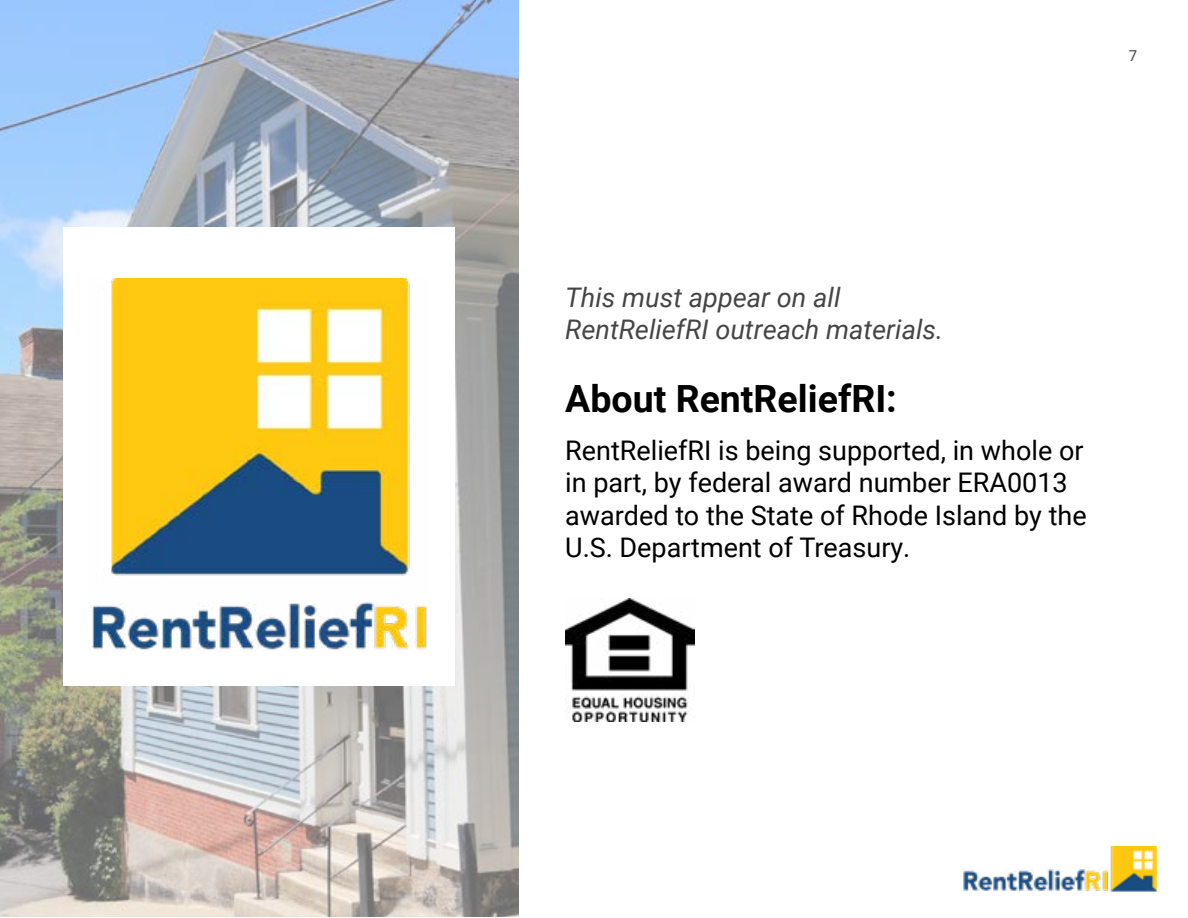
<style>
.page{position:relative;width:1188px;height:918px;background:#fff}
.page>*{position:absolute;margin:0;border:0;box-sizing:border-box;transform-origin:0 0}
.t1{font:700 37.5px "Roboto";color:#000}
.t2{font:27px/32.4px "Roboto";color:#000}
.t3{font:italic 27px/32.4px "Roboto";color:#454546}
.t4{font:15px "Roboto";color:#454546}
</style>
<div class="page">
<img style="left:1110px;top:846px;width:50px;height:46px">
<img style="left:963px;top:868px;width:146px;height:24px">
<img style="left:0;top:0;width:518px;height:916px">
<div style="left:63px;top:227px;width:392px;height:459px;background:#fff"></div>
<img style="left:91px;top:278px;width:336px;height:372px">
<img style="left:565px;top:598px;width:129px;height:124px">
<p class="t4" style="left:1129px;top:45px;width:10px">7</p>
<p class="t3" style="left:565px;top:280px;width:380px">This must appear on all<br>RentReliefRI outreach materials.</p>
<h1 class="t1" style="left:565px;top:373px;width:333px">About RentReliefRI:</h1>
<p class="t2" style="left:565px;top:433px;width:523px">RentReliefRI is being supported, in whole or in part, by federal award number ERA0013 awarded to the State of Rhode Island by the U.S. Department of Treasury.</p>
</div>
